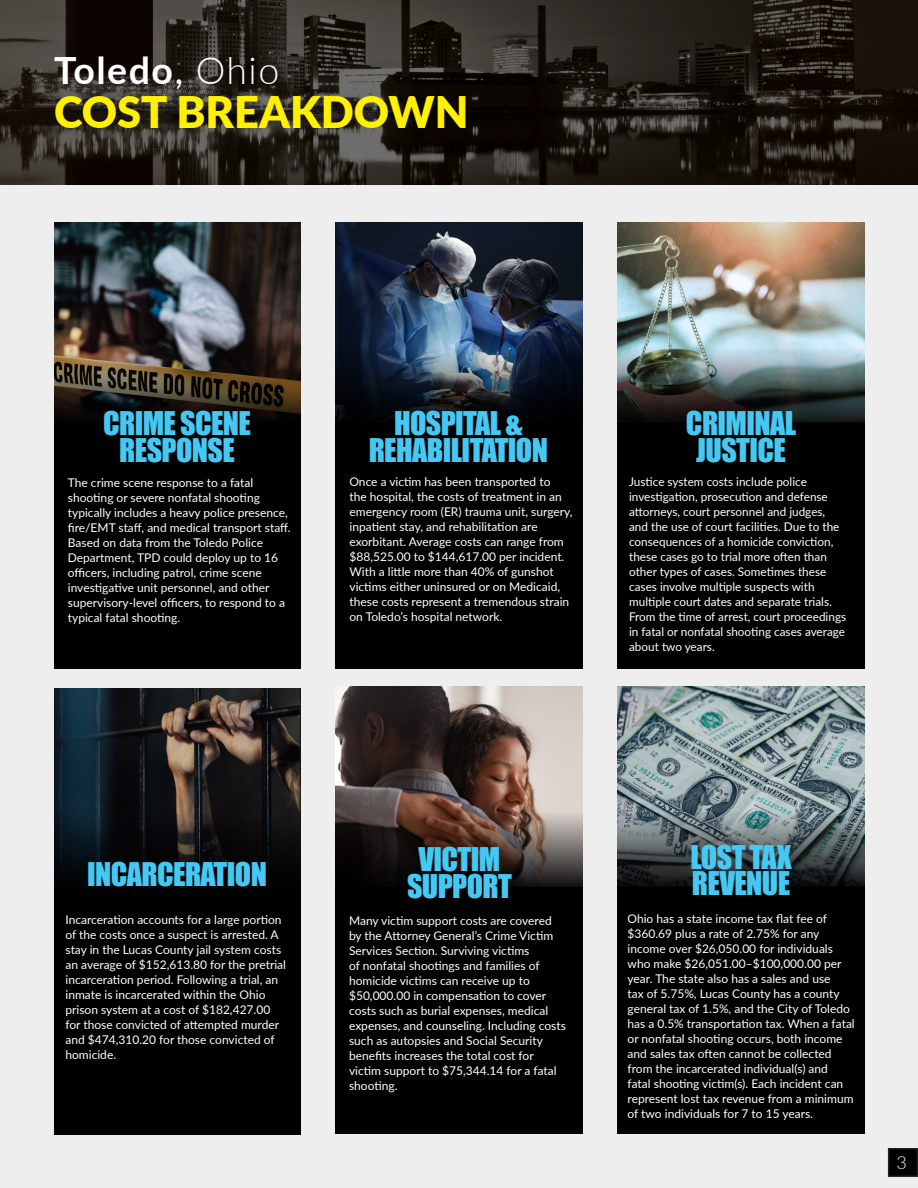
<style>
.page{position:relative;width:918px;height:1188px;background:#fff}
.page>*{position:absolute;margin:0;border:0;box-sizing:border-box;transform-origin:0 0}
.t1{font:900 43.5px "Lato";color:#fff101}
.t2{font:700 37.5px "Lato";letter-spacing:.04em;color:#fff}
.t3{font:30px "Impact";letter-spacing:-.02em;color:#45c8f4}
.t4{font:300 18px "Lato";color:#fff}
.t5{font:12px/15px "Lato";color:#fff}
.s1{font-weight:400}
.s2{font-weight:300}
</style>
<div class="page">
<div style="left:0;top:185px;width:918px;height:1003px;background:#eee"></div>
<svg style="left:0;top:0;width:918px;height:185px;background:#27211c"></svg>
<img style="left:617px;top:687px;width:247px;height:446px">
<img style="left:54px;top:688px;width:247px;height:446px">
<img style="left:617px;top:223px;width:247px;height:446px">
<img style="left:336px;top:222px;width:246px;height:447px">
<img style="left:54px;top:223px;width:247px;height:446px">
<img style="left:336px;top:687px;width:246px;height:446px">
<hr style="left:0;top:310px;width:1px;height:148px;background:#000">
<div style="left:889px;top:1149px;width:28px;height:27px;background:#000"></div>
<div style="left:888px;top:1148px;width:30px;height:29px;border:2px solid #231f20"></div>
<p class="t2" style="left:54px;top:43px;width:227px">Toledo<span class="s1">,</span> <span class="s2">Ohio</span></p>
<p class="t1" style="left:54px;top:79px;width:416px">COST BREAKDOWN</p>
<p class="t3" style="left:103px;top:400px;width:150px">CRIME SCENE</p>
<p class="t3" style="left:119px;top:427px;width:117px">RESPONSE</p>
<p class="t5" style="left:68px;top:475px;width:224px">The crime scene response to a fatal shooting or severe nonfatal shooting typically includes a heavy police presence, fire/EMT staff, and medical transport staff.<br>Based on data from the Toledo Police Department, TPD could deploy up to 16 officers, including patrol, crime scene investigative unit personnel, and other supervisory-level officers, to respond to a typical fatal shooting.</p>
<p class="t3" style="left:394px;top:400px;width:130px">HOSPITAL &amp;</p>
<p class="t3" style="left:369px;top:427px;width:181px">REHABILITATION</p>
<p class="t5" style="left:350px;top:474px;width:225px">Once a victim has been transported to<br>the hospital, the costs of treatment in an emergency room (ER) trauma unit, surgery, inpatient stay, and rehabilitation are exorbitant. Average costs can range from $88,525.00 to $144,617.00 per incident.<br>With a little more than 40% of gunshot victims either uninsured or on Medicaid, these costs represent a tremendous strain on Toledo’s hospital network.</p>
<p class="t3" style="left:686px;top:400px;width:112px">CRIMINAL</p>
<p class="t3" style="left:696px;top:427px;width:91px">JUSTICE</p>
<p class="t5" style="left:629px;top:474px;width:219px">Justice system costs include police investigation, prosecution and defense attorneys, court personnel and judges, and the use of court facilities. Due to the consequences of a homicide conviction, these cases go to trial more often than other types of cases. Sometimes these cases involve multiple suspects with multiple court dates and separate trials.<br>From the time of arrest, court proceedings in fatal or nonfatal shooting cases average about two years.</p>
<p class="t3" style="left:87px;top:851px;width:181px">INCARCERATION</p>
<p class="t5" style="left:65px;top:912px;width:222px">Incarceration accounts for a large portion of the costs once a suspect is arrested. A stay in the Lucas County jail system costs an average of $152,613.80 for the pretrial incarceration period. Following a trial, an inmate is incarcerated within the Ohio prison system at a cost of $182,427.00 for those convicted of attempted murder and $474,310.20 for those convicted of homicide.</p>
<p class="t3" style="left:419px;top:836px;width:83px">VICTIM</p>
<p class="t3" style="left:407px;top:863px;width:106px">SUPPORT</p>
<p class="t3" style="left:691px;top:834px;width:102px">LOST TAX</p>
<p class="t3" style="left:692px;top:859px;width:100px">REVENUE</p>
<p class="t5" style="left:349px;top:912px;width:218px">Many victim support costs are covered by the Attorney General’s Crime Victim Services Section. Surviving victims<br>of nonfatal shootings and families of homicide victims can receive up to $50,000.00 in compensation to cover costs such as burial expenses, medical expenses, and counseling. Including costs such as autopsies and Social Security benefits increases the total cost for victim support to $75,344.14 for a fatal shooting.</p>
<p class="t5" style="left:628px;top:911px;width:229px">Ohio has a state income tax flat fee of $360.69 plus a rate of 2.75% for any income over $26,050.00 for individuals who make $26,051.00–$100,000.00 per year. The state also has a sales and use<br>tax of 5.75%, Lucas County has a county general tax of 1.5%, and the City of Toledo has a 0.5% transportation tax. When a fatal or nonfatal shooting occurs, both income and sales tax often cannot be collected from the incarcerated individual(s) and<br>fatal shooting victim(s). Each incident can represent lost tax revenue from a minimum of two individuals for 7 to 15 years.</p>
<p class="t4" style="left:896px;top:1150px;width:12px">3</p>
</div>
